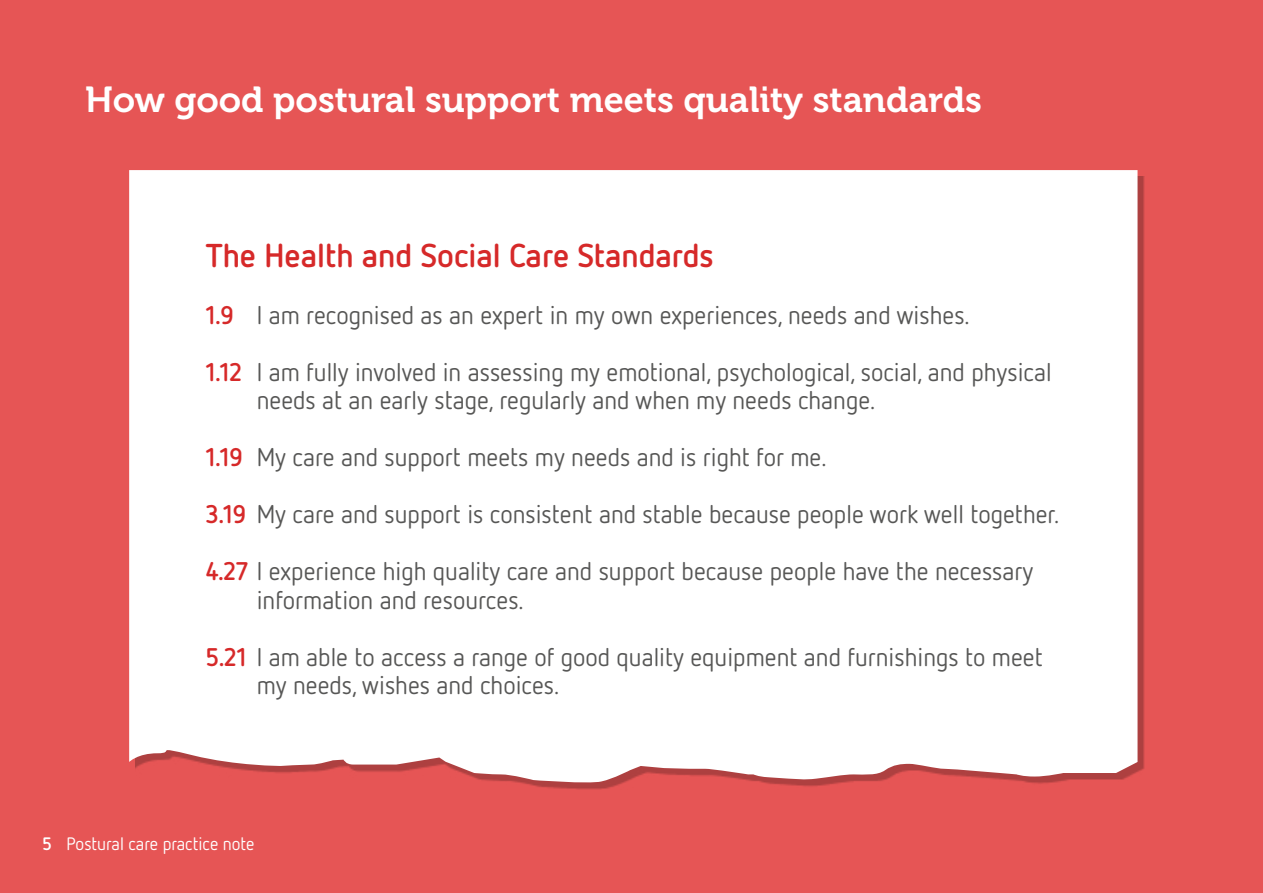
<style>
.page{position:relative;width:1263px;height:893px;background:#e65555}
.page>*{position:absolute;margin:0;border:0;box-sizing:border-box;transform-origin:0 0}
.t1{font:36px "Museo 700";color:#fff}
.t2{font:700 33px "Netto OT";color:#d62929}
.t3{font:25.5px/28.5px "Netto OT";color:#575756}
.t4{font:18px "Netto OT";color:#fff}
.s1{font-weight:700;color:#d62929}
.s2{font-weight:700}
</style>
<div class="page">
<div style="left:129px;top:170px;width:1008px;height:614px;background:#fff"></div>
<h1 class="t1" style="left:85px;top:80px;width:898px">How good postural support meets quality standards</h1>
<p class="t2" style="left:206px;top:234px;width:510px">The Health and Social Care Standards</p>
<p class="t3" style="left:206px;top:300px;width:765px"><span class="s1">1.9</span> I am recognised as an expert in my own experiences, needs and wishes.</p>
<p class="t3" style="left:257px;top:357px;width:796px;text-indent:-51px"><span class="s1">1.12</span> I am fully involved in assessing my emotional, psychological, social, and physical needs at an early stage, regularly and when my needs change.</p>
<p class="t3" style="left:206px;top:443px;width:622px"><span class="s1">1.19</span> My care and support meets my needs and is right for me.</p>
<p class="t3" style="left:206px;top:500px;width:855px"><span class="s1">3.19</span> My care and support is consistent and stable because people work well together.</p>
<p class="t3" style="left:257px;top:557px;width:778px;text-indent:-51px"><span class="s1">4.27</span> I experience high quality care and support because people have the necessary information and resources.</p>
<p class="t3" style="left:257px;top:642px;width:788px;text-indent:-51px"><span class="s1">5.21</span> I am able to access a range of good quality equipment and furnishings to meet my needs, wishes and choices.</p>
<p class="t4" style="left:43px;top:833px;width:214px"><span class="s2">5</span> Postural care practice note</p>
</div>
